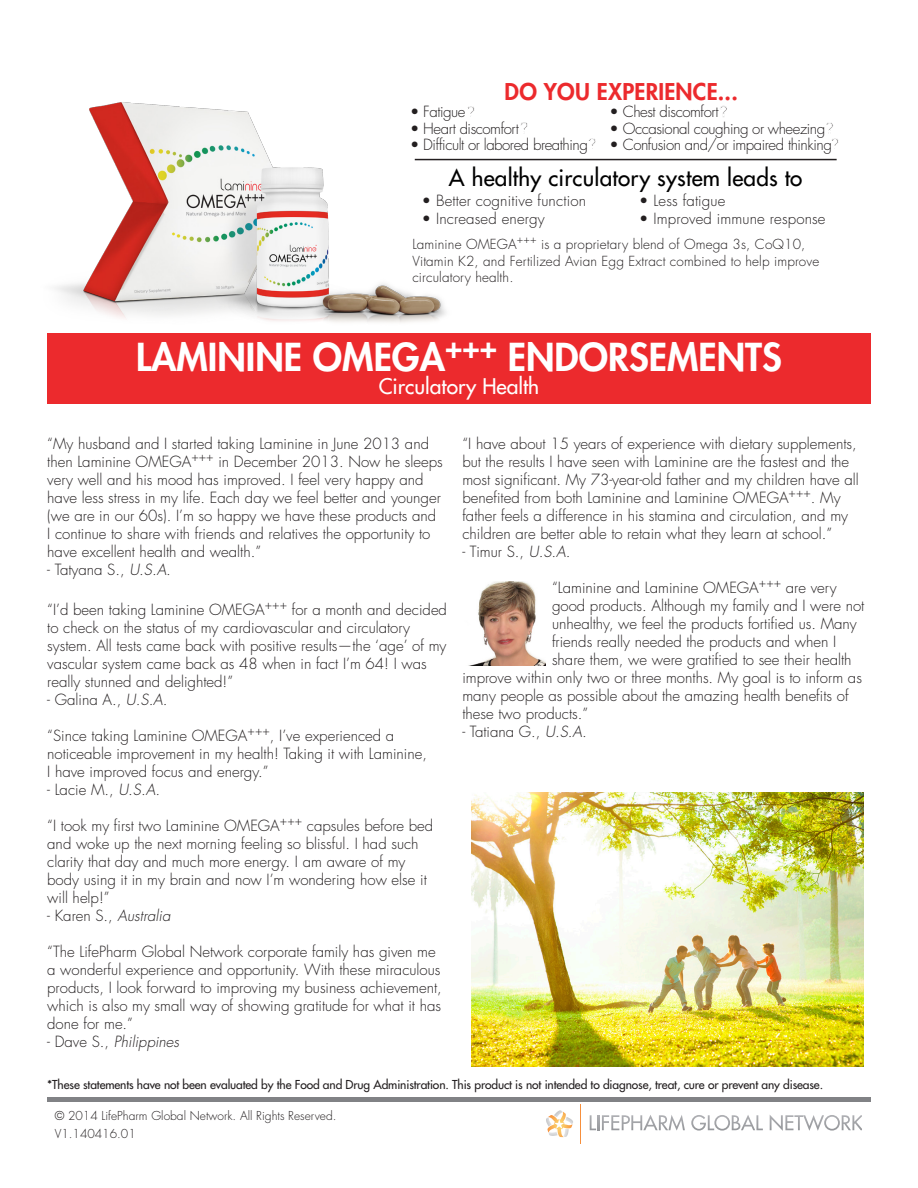
<style>
.page{position:relative;width:918px;height:1188px;background:#fff}
.page>*{position:absolute;margin:0;border:0;box-sizing:border-box;transform-origin:0 0}
.t1{font:800 37.5px "Futura Std";color:#fff}
.t2{font:500 22.5px "Futura Std";letter-spacing:.01em;color:#000}
.t3{font:800 22.5px "Futura Std";letter-spacing:.01em;color:#ec2a2d}
.t4{font:500 21px "Futura Std";color:#fff}
.t5{font:300 15px/18px "Futura Std";color:#231f20}
.t6{font:300 15px "Futura Std";letter-spacing:-.03em;color:#231f20}
.t7{font:italic 300 15px "Futura Std";color:#231f20}
.t8{font:300 13.5px/16.5px "Futura Std";letter-spacing:.01em;color:#231f20}
.t9{font:500 12px "Futura Std";letter-spacing:-.01em;color:#231f20}
.t10{font:300 12px/18px "Futura Std";color:#231f20}
.s1{font-style:italic}
.s2{font-style:normal}
</style>
<div class="page">
<div style="left:47px;top:1097px;width:824px;height:5px;background:#818285"></div>
<hr style="left:580px;top:1104px;width:1px;height:40px;background:#f68f3c">
<svg style="left:546px;top:1110px;width:27px;height:27px"></svg>
<svg style="left:590px;top:1115px;width:95px;height:16px"></svg>
<svg style="left:691px;top:1115px;width:72px;height:16px"></svg>
<svg style="left:770px;top:1115px;width:92px;height:16px"></svg>
<img style="left:55px;top:102px;width:417px;height:221px">
<div style="left:47px;top:333px;width:824px;height:71px;background:#ec2a2d"></div>
<hr style="left:415px;top:159px;width:422px;height:1px;background:#231f20">
<svg style="left:467px;top:106px;width:8px;height:12px"></svg>
<svg style="left:521px;top:122px;width:7px;height:8px"></svg>
<svg style="left:588px;top:138px;width:8px;height:11px"></svg>
<svg style="left:826px;top:123px;width:13px;height:26px"></svg>
<svg style="left:720px;top:105px;width:7px;height:12px"></svg>
<img style="left:471px;top:792px;width:392px;height:275px">
<img style="left:468px;top:581px;width:77px;height:85px">
<h2 class="t3" style="left:505px;top:78px;width:235px">DO YOU EXPERIENCE...</h2>
<p class="t6" style="left:410px;top:103px;width:57px">• Fatigue</p>
<p class="t6" style="left:410px;top:119px;width:110px">• Heart discomfort</p>
<p class="t6" style="left:410px;top:136px;width:179px">• Difficult or labored breathing</p>
<p class="t6" style="left:610px;top:103px;width:110px">• Chest discomfort</p>
<p class="t6" style="left:610px;top:119px;width:217px">• Occasional coughing or wheezing</p>
<p class="t6" style="left:610px;top:136px;width:224px">• Confusion and/or impaired thinking</p>
<h2 class="t2" style="left:449px;top:164px;width:355px">A healthy circulatory system leads to</h2>
<p class="t5" style="left:422px;top:192px;width:166px">• Better cognitive function</p>
<p class="t5" style="left:422px;top:210px;width:124px">• Increased energy</p>
<p class="t5" style="left:639px;top:192px;width:88px">• Less fatigue</p>
<p class="t5" style="left:639px;top:210px;width:188px">• Improved immune response</p>
<p class="t8" style="left:412px;top:236px;width:408px">Laminine OMEGA<sup>+++</sup> is a proprietary blend of Omega 3s, CoQ10,<br>Vitamin K2, and Fertilized Avian Egg Extract combined to help improve circulatory health.</p>
<h1 class="t1" style="left:136px;top:333px;width:647px">LAMININE OMEGA<sup>+++</sup> ENDORSEMENTS</h1>
<h3 class="t4" style="left:379px;top:373px;width:162px">Circulatory Health</h3>
<p class="t5" style="left:47px;top:435px;width:397px">“My husband and I started taking Laminine in June 2013 and then Laminine OMEGA<sup>+++</sup> in December 2013. Now he sleeps very well and his mood has improved. I feel very happy and have less stress in my life. Each day we feel better and younger (we are in our 60s). I’m so happy we have these products and I continue to share with friends and relatives the opportunity to have excellent health and wealth.”</p>
<p class="t5" style="left:47px;top:561px;width:125px">- Tatyana S., <span class="s1">U.S.A.</span></p>
<p class="t5" style="left:47px;top:601px;width:401px">“I’d been taking Laminine OMEGA<sup>+++</sup> for a month and decided to check on the status of my cardiovascular and circulatory system. All tests came back with positive results—the ‘age’ of my vascular system came back as 48 when in fact I’m 64! I was really stunned and delighted!”</p>
<p class="t5" style="left:47px;top:691px;width:122px">- Galina A., <span class="s1">U.S.A.</span></p>
<p class="t5" style="left:47px;top:727px;width:381px">“Since taking Laminine OMEGA<sup>+++</sup>, I’ve experienced a noticeable improvement in my health! Taking it with Laminine,</p>
<p class="t5" style="left:47px;top:763px;width:223px">I have improved focus and energy.”</p>
<p class="t5" style="left:47px;top:781px;width:114px">- Lacie M., <span class="s1">U.S.A.</span></p>
<p class="t5" style="left:47px;top:817px;width:388px">“I took my first two Laminine OMEGA<sup>+++</sup> capsules before bed and woke up the next morning feeling so blissful. I had such clarity that day and much more energy. I am aware of my body using it in my brain and now I’m wondering how else it will help!”</p>
<p class="t5" style="left:47px;top:907px;width:125px">- Karen S., <span class="s1">Australia</span></p>
<p class="t5" style="left:47px;top:943px;width:396px">“The LifePharm Global Network corporate family has given me a wonderful experience and opportunity. With these miraculous products, I look forward to improving my business achievement, which is also my small way of showing gratitude for what it has done for me.”</p>
<p class="t7" style="left:47px;top:1032px;width:133px"><span class="s2">- Dave S.,</span> Philippines</p>
<p class="t5" style="left:462px;top:435px;width:398px">“I have about 15 years of experience with dietary supplements, but the results I have seen with Laminine are the fastest and the most significant. My 73-year-old father and my children have all benefited from both Laminine and Laminine OMEGA<sup>+++</sup>. My father feels a difference in his stamina and circulation, and my children are better able to retain what they learn at school.”</p>
<p class="t5" style="left:462px;top:543px;width:110px">- Timur S., <span class="s1">U.S.A.</span></p>
<p class="t5" style="left:552px;top:579px;width:286px">“Laminine and Laminine OMEGA<sup>+++</sup> are very</p>
<p class="t5" style="left:552px;top:597px;width:314px">good products. Although my family and I were not</p>
<p class="t5" style="left:552px;top:615px;width:306px">unhealthy, we feel the products fortified us. Many</p>
<p class="t5" style="left:552px;top:633px;width:286px">friends really needed the products and when I</p>
<p class="t5" style="left:552px;top:651px;width:301px">share them, we were gratified to see their health</p>
<p class="t5" style="left:462px;top:669px;width:401px">improve within only two or three months. My goal is to inform as</p>
<p class="t5" style="left:462px;top:687px;width:388px">many people as possible about the amazing health benefits of</p>
<p class="t5" style="left:462px;top:705px;width:127px">these two products.”</p>
<p class="t5" style="left:462px;top:723px;width:126px">- Tatiana G., <span class="s1">U.S.A.</span></p>
<p class="t9" style="left:47px;top:1077px;width:777px">*These statements have not been evaluated by the Food and Drug Administration. This product is not intended to diagnose, treat, cure or prevent any disease.</p>
<p class="t10" style="left:55px;top:1107px;width:283px">© 2014 LifePharm Global Network. All Rights Reserved.<br>V1.140416.01</p>
</div>
